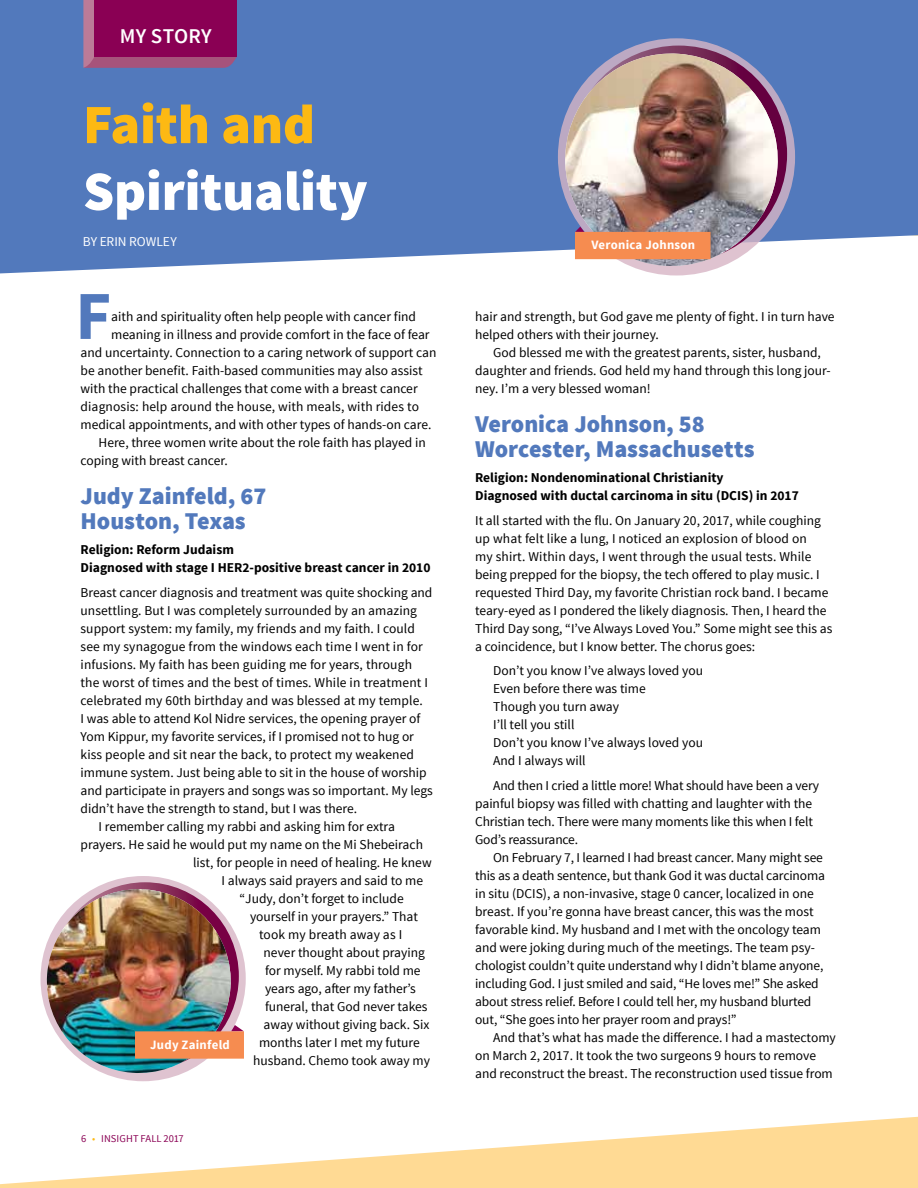
<style>
.page{position:relative;width:918px;height:1188px;background:#fff}
.page>*{position:absolute;margin:0;border:0;box-sizing:border-box;transform-origin:0 0}
.t1{font:700 68.7px "Source Sans Pro";color:#5279bc}
.t2{font:900 55.5px "Source Sans Pro";letter-spacing:-.005em;color:#fff}
.t3{font:900 55.5px "Source Sans Pro";letter-spacing:-.005em;color:#fdb913}
.t4{font:900 24px/25.5px "Source Sans Pro";color:#5279bc}
.t5{font:600 21px "Source Sans Pro";letter-spacing:.005em;color:#fff}
.t6{font:13.5px/18px "Source Sans Pro";color:#000}
.t7{font:700 13.5px/18px "Source Sans Pro";color:#000}
.t8{font:13.5px "Source Sans Pro";letter-spacing:-.005em;color:#fff}
.t9{font:700 12.75px "Source Sans Pro";letter-spacing:.02em;color:#fff}
.t10{font:10.5px "Source Sans Pro";letter-spacing:.005em;color:#8a0054}
.s1{color:#fdb913}
</style>
<div class="page">
<svg style="left:0;top:1117px;width:918px;height:71px;fill:#ffda94"></svg>
<div style="left:0;top:0;width:918px;height:273px;background:#5279bc"></div>
<svg style="left:83px;top:0;width:154px;height:68px;background:#a86086"></svg>
<div style="left:94px;top:0;width:143px;height:57px;background:#8a0054"></div>
<svg style="left:558px;top:38px;width:237px;height:238px;background:#aa86a6"></svg>
<img style="left:561px;top:54px;width:220px;height:216px">
<svg style="left:575px;top:227px;width:136px;height:32px;background:#e68b5a"></svg>
<img style="left:44px;top:886px;width:200px;height:190px">
<h3 class="t5" style="left:120px;top:23px;width:93px">MY STORY</h3>
<h2 class="t3" style="left:83px;top:89px;width:234px">Faith and</h2>
<h2 class="t2" style="left:83px;top:155px;width:286px">Spirituality</h2>
<p class="t8" style="left:83px;top:233px;width:95px">BY ERIN ROWLEY</p>
<p class="t9" style="left:591px;top:236px;width:105px">Veronica Johnson</p>
<h1 class="t1" style="left:75px;top:272px;width:38px">F</h1>
<p class="t6" style="left:111px;top:308px;width:306px">aith and spirituality often help people with cancer find</p>
<p class="t6" style="left:111px;top:326px;width:320px">meaning in illness and provide comfort in the face of fear</p>
<p class="t6" style="left:81px;top:344px;width:357px">and uncertainty. Connection to a caring network of support can</p>
<p class="t6" style="left:81px;top:362px;width:344px">be another benefit. Faith-based communities may also assist</p>
<p class="t6" style="left:81px;top:380px;width:339px">with the practical challenges that come with a breast cancer</p>
<p class="t6" style="left:81px;top:398px;width:340px">diagnosis: help around the house, with meals, with rides to</p>
<p class="t6" style="left:81px;top:416px;width:352px">medical appointments, and with other types of hands-on care.</p>
<p class="t6" style="left:99px;top:434px;width:329px">Here, three women write about the role faith has played in</p>
<p class="t6" style="left:81px;top:452px;width:149px">coping with breast cancer.</p>
<h3 class="t4" style="left:81px;top:484px;width:187px">Judy Zainfeld, 67<br>Houston, Texas</h3>
<p class="t7" style="left:81px;top:541px;width:351px">Religion: Reform Judaism<br>Diagnosed with stage I HER2-positive breast cancer in 2010</p>
<p class="t6" style="left:81px;top:584px;width:353px">Breast cancer diagnosis and treatment was quite shocking and</p>
<p class="t6" style="left:81px;top:602px;width:338px">unsettling. But I was completely surrounded by an amazing</p>
<p class="t6" style="left:81px;top:619px;width:336px">support system: my family, my friends and my faith. I could</p>
<p class="t6" style="left:81px;top:637px;width:344px">see my synagogue from the windows each time I went in for</p>
<p class="t6" style="left:81px;top:655px;width:333px">infusions. My faith has been guiding me for years, through</p>
<p class="t6" style="left:81px;top:673px;width:349px">the worst of times and the best of times. While in treatment I</p>
<p class="t6" style="left:81px;top:691px;width:344px">celebrated my 60th birthday and was blessed at my temple.</p>
<p class="t6" style="left:81px;top:709px;width:341px">I was able to attend Kol Nidre services, the opening prayer of</p>
<p class="t6" style="left:81px;top:727px;width:335px">Yom Kippur, my favorite services, if I promised not to hug or</p>
<p class="t6" style="left:81px;top:745px;width:335px">kiss people and sit near the back, to protect my weakened</p>
<p class="t6" style="left:81px;top:763px;width:348px">immune system. Just being able to sit in the house of worship</p>
<p class="t6" style="left:81px;top:781px;width:354px">and participate in prayers and songs was so important. My legs</p>
<p class="t6" style="left:81px;top:799px;width:278px">didn’t have the strength to stand, but I was there.</p>
<p class="t6" style="left:99px;top:817px;width:298px">I remember calling my rabbi and asking him for extra</p>
<p class="t6" style="left:81px;top:835px;width:344px">prayers. He said he would put my name on the Mi Shebeirach</p>
<p class="t6" style="left:193px;top:853px;width:240px">list, for people in need of healing. He knew</p>
<p class="t6" style="left:222px;top:871px;width:203px">I always said prayers and said to me</p>
<p class="t6" style="left:240px;top:889px;width:166px">“Judy, don’t forget to include</p>
<p class="t6" style="left:250px;top:907px;width:170px">yourself in your prayers.” That</p>
<p class="t6" style="left:259px;top:925px;width:145px">took my breath away as I</p>
<p class="t6" style="left:264px;top:943px;width:163px">never thought about praying</p>
<p class="t6" style="left:265px;top:961px;width:157px">for myself. My rabbi told me</p>
<p class="t6" style="left:265px;top:979px;width:152px">years ago, after my father’s</p>
<p class="t6" style="left:265px;top:997px;width:164px">funeral, that God never takes</p>
<p class="t6" style="left:264px;top:1015px;width:167px">away without giving back. Six</p>
<p class="t6" style="left:259px;top:1033px;width:162px">months later I met my future</p>
<p class="t6" style="left:253px;top:1051px;width:178px">husband. Chemo took away my</p>
<p class="t9" style="left:150px;top:1037px;width:81px">Judy Zainfeld</p>
<p class="t10" style="left:81px;top:1132px;width:104px">6 <span class="s1">•</span> INSIGHT FALL 2017</p>
<p class="t6" style="left:475px;top:308px;width:361px">hair and strength, but God gave me plenty of fight. I in turn have helped others with their journey.</p>
<p class="t6" style="left:475px;top:344px;width:357px;text-indent:18px">God blessed me with the greatest parents, sister, husband, daughter and friends. God held my hand through this long jour&shy;ney. I’m a very blessed woman!</p>
<h3 class="t4" style="left:475px;top:412px;width:281px">Veronica Johnson, 58<br>Worcester, Massachusetts</h3>
<p class="t7" style="left:475px;top:469px;width:325px">Religion: Nondenominational Christianity<br>Diagnosed with ductal carcinoma in situ (DCIS) in 2017</p>
<p class="t6" style="left:475px;top:512px;width:359px">It all started with the flu. On January 20, 2017, while coughing up what felt like a lung, I noticed an explosion of blood on<br>my shirt. Within days, I went through the usual tests. While being prepped for the biopsy, the tech offered to play music. I requested Third Day, my favorite Christian rock band. I became teary-eyed as I pondered the likely diagnosis. Then, I heard the Third Day song, “I’ve Always Loved You.” Some might see this as a coincidence, but I know better. The chorus goes:</p>
<p class="t6" style="left:493px;top:662px;width:211px">Don’t you know I’ve always loved you<br>Even before there was time<br>Though you turn away<br>I’ll tell you still<br>Don’t you know I’ve always loved you<br>And I always will</p>
<p class="t6" style="left:475px;top:777px;width:346px;text-indent:18px">And then I cried a little more! What should have been a very painful biopsy was filled with chatting and laughter with the Christian tech. There were many moments like this when I felt God’s reassurance.</p>
<p class="t6" style="left:475px;top:849px;width:351px;text-indent:18px">On February 7, I learned I had breast cancer. Many might see this as a death sentence, but thank God it was ductal carcinoma in situ (DCIS), a non-invasive, stage 0 cancer, localized in one breast. If you’re gonna have breast cancer, this was the most favorable kind. My husband and I met with the oncology team and were joking during much of the meetings. The team psy&shy;chologist couldn’t quite understand why I didn’t blame anyone, including God. I just smiled and said, “He loves me!” She asked about stress relief. Before I could tell her, my husband blurted out, “She goes into her prayer room and prays!”</p>
<p class="t6" style="left:475px;top:1029px;width:362px;text-indent:18px">And that’s what has made the difference. I had a mastectomy on March 2, 2017. It took the two surgeons 9 hours to remove and reconstruct the breast. The reconstruction used tissue from</p>
</div>
